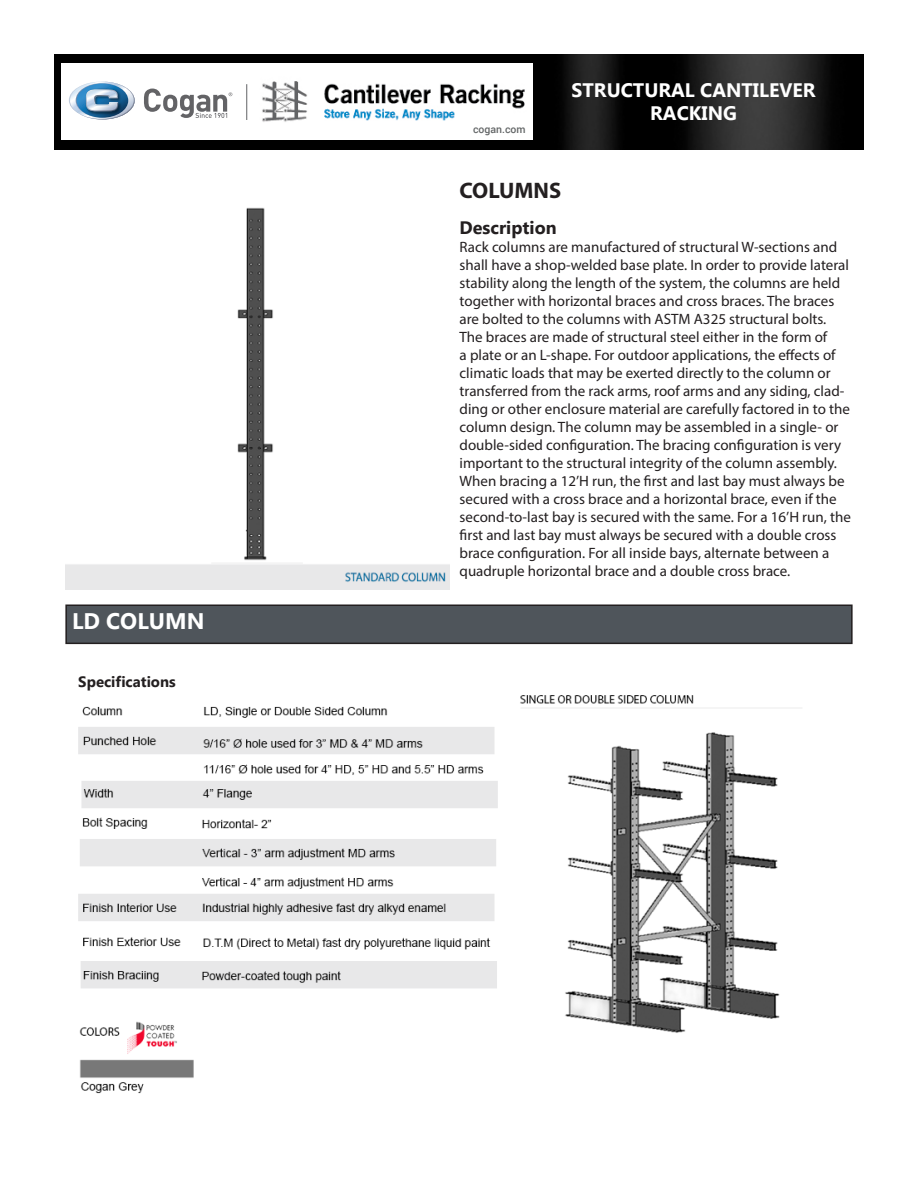
<style>
.page{position:relative;width:918px;height:1188px;background:#fff}
.page>*{position:absolute;margin:0;border:0;box-sizing:border-box;transform-origin:0 0}
.t1{font:700 22.5px "Myanmar Text";color:#fff}
.t2{font:700 22.5px "Myriad Pro";color:#231f20}
.t3{font:700 19.5px "Myanmar Text";color:#fff}
.t4{font:700 18px "Myanmar Text";color:#231f20}
.t5{font:15px/18px "Myriad Pro";color:#231f20}
.t6{font:700 15px "Myanmar Text";color:#231f20}
.t7{font:500 10.5px "Roboto";color:#636667}
</style>
<div class="page">
<img style="left:54px;top:54px;width:810px;height:95px">
<div style="left:66px;top:605px;width:786px;height:38px;background:#4f555b"></div>
<div style="left:65px;top:604px;width:788px;height:40px;border:2px solid #231f20"></div>
<img style="left:65px;top:207px;width:385px;height:383px">
<img style="left:520px;top:695px;width:260px;height:338px">
<img style="left:78px;top:706px;width:420px;height:388px">
<div style="left:61px;top:63px;width:472px;height:77px;background:#fff"></div>
<svg style="left:69px;top:82px;width:66px;height:38px"></svg>
<svg style="left:144px;top:89px;width:88px;height:29px"></svg>
<img style="left:262px;top:81px;width:263px;height:41px">
<hr style="left:246px;top:84px;width:1px;height:36px;background:#616365">
<p class="t1" style="left:72px;top:608px;width:134px">LD COLUMN</p>
<p class="t6" style="left:78px;top:673px;width:99px">Specifications</p>
<p class="t7" style="left:473px;top:122px;width:54px">cogan.com</p>
<p class="t3" style="left:572px;top:79px;width:246px">STRUCTURAL CANTILEVER</p>
<p class="t3" style="left:650px;top:102px;width:88px">RACKING</p>
<p class="t2" style="left:460px;top:176px;width:103px">COLUMNS</p>
<p class="t4" style="left:460px;top:218px;width:99px">Description</p>
<p class="t5" style="left:460px;top:238px;width:393px">Rack columns are manufactured of structural W-sections and shall have a shop-welded base plate. In order to provide lateral stability along the length of the system, the columns are held together with horizontal braces and cross braces. The braces are bolted to the columns with ASTM A325 structural bolts.<br>The braces are made of structural steel either in the form of<br>a plate or an L-shape. For outdoor applications, the effects of climatic loads that may be exerted directly to the column or transferred from the rack arms, roof arms and any siding, clad&shy;ding or other enclosure material are carefully factored in to the column design. The column may be assembled in a single- or double-sided configuration. The bracing configuration is very important to the structural integrity of the column assembly.<br>When bracing a 12’H run, the first and last bay must always be secured with a cross brace and a horizontal brace, even if the second-to-last bay is secured with the same. For a 16’H run, the first and last bay must always be secured with a double cross brace configuration. For all inside bays, alternate between a quadruple horizontal brace and a double cross brace.</p>
</div>
